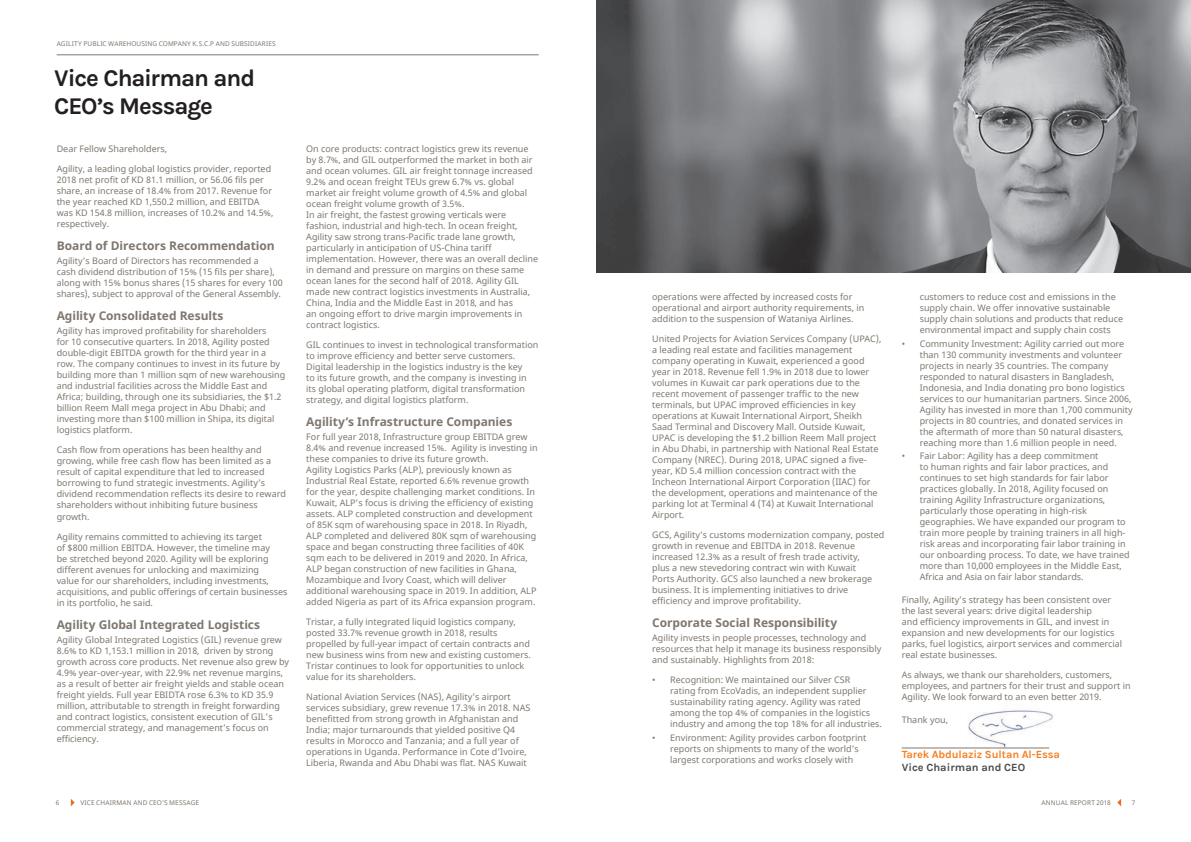
<style>
.page{position:relative;width:1191px;height:842px;background:#fff}
.page>*{position:absolute;margin:0;border:0;box-sizing:border-box;transform-origin:0 0}
.t1{font:700 24px/28px "Karla";letter-spacing:-.045em;color:#231f20}
.t2{font:700 12px "Noto Sans";letter-spacing:-.005em;color:#7f776f}
.t3{font:700 11px "Karla";letter-spacing:-.01em;color:#f58023}
.t4{font:700 11px "Karla";color:#4b4c4d}
.t5{font:9px/11px "Noto Sans";color:#7f776f}
.t6{font:6.5px "Noto Sans";letter-spacing:.015em;color:#7f776f}
</style>
<div class="page">
<svg style="left:1117px;top:799px;width:4px;height:7px"></svg>
<svg style="left:71px;top:799px;width:4px;height:7px"></svg>
<hr style="left:57px;top:55px;width:482px;height:1px;background:#7f776f">
<img style="left:597px;top:0;width:594px;height:272px">
<img style="left:960px;top:709px;width:93px;height:40px">
<hr style="left:901px;top:748px;width:148px;height:1px;background:#7f776f">
<p class="t6" style="left:57px;top:39px;width:221px">AGILITY PUBLIC WAREHOUSING COMPANY K.S.C.P AND SUBSIDIARIES</p>
<h1 class="t1" style="left:54px;top:64px;width:202px">Vice Chairman and<br>CEO’s Message</h1>
<p class="t5" style="left:57px;top:144px;width:112px">Dear Fellow Shareholders,</p>
<p class="t5" style="left:57px;top:164px;width:218px">Agility, a leading global logistics provider, reported 2018 net profit of KD 81.1 million, or 56.06 fils per share, an increase of 18.4% from 2017. Revenue for the year reached KD 1,550.2 million, and EBITDA was KD 154.8 million, increases of 10.2% and 14.5%, respectively.</p>
<h2 class="t2" style="left:57px;top:237px;width:219px">Board of Directors Recommendation</h2>
<p class="t5" style="left:57px;top:256px;width:228px">Agility’s Board of Directors has recommended a<br>cash dividend distribution of 15% (15 fils per share), along with 15% bonus shares (15 shares for every 100 shares), subject to approval of the General Assembly.</p>
<h2 class="t2" style="left:57px;top:307px;width:168px">Agility Consolidated Results</h2>
<p class="t5" style="left:57px;top:326px;width:230px">Agility has improved profitability for shareholders<br>for 10 consecutive quarters. In 2018, Agility posted double-digit EBITDA growth for the third year in a row. The company continues to invest in its future by building more than 1 million sqm of new warehousing and industrial facilities across the Middle East and Africa; building, through one its subsidiaries, the $1.2 billion Reem Mall mega project in Abu Dhabi; and investing more than $100 million in Shipa, its digital logistics platform.</p>
<p class="t5" style="left:57px;top:444px;width:231px">Cash flow from operations has been healthy and growing, while free cash flow has been limited as a result of capital expenditure that led to increased borrowing to fund strategic investments. Agility’s dividend recommendation reflects its desire to reward shareholders without inhibiting future business growth.</p>
<p class="t5" style="left:57px;top:531px;width:232px">Agility remains committed to achieving its target<br>of $800 million EBITDA. However, the timeline may<br>be stretched beyond 2020. Agility will be exploring different avenues for unlocking and maximizing<br>value for our shareholders, including investments, acquisitions, and public offerings of certain businesses in its portfolio, he said.</p>
<h2 class="t2" style="left:57px;top:616px;width:205px">Agility Global Integrated Logistics</h2>
<p class="t5" style="left:57px;top:634px;width:234px">Agility Global Integrated Logistics (GIL) revenue grew 8.6% to KD 1,153.1 million in 2018, driven by strong growth across core products. Net revenue also grew by 4.9% year-over-year, with 22.9% net revenue margins, as a result of better air freight yields and stable ocean freight yields. Full year EBIDTA rose 6.3% to KD 35.9 million, attributable to strength in freight forwarding and contract logistics, consistent execution of GIL’s commercial strategy, and management’s focus on efficiency.</p>
<p class="t5" style="left:306px;top:144px;width:233px">On core products: contract logistics grew its revenue by 8.7%, and GIL outperformed the market in both air and ocean volumes. GIL air freight tonnage increased 9.2% and ocean freight TEUs grew 6.7% vs. global market air freight volume growth of 4.5% and global ocean freight volume growth of 3.5%.<br>In air freight, the fastest growing verticals were fashion, industrial and high-tech. In ocean freight, Agility saw strong trans-Pacific trade lane growth, particularly in anticipation of US-China tariff implementation. However, there was an overall decline in demand and pressure on margins on these same ocean lanes for the second half of 2018. Agility GIL made new contract logistics investments in Australia, China, India and the Middle East in 2018, and has<br>an ongoing effort to drive margin improvements in contract logistics.</p>
<p class="t5" style="left:306px;top:340px;width:234px">GIL continues to invest in technological transformation to improve efficiency and better serve customers.<br>Digital leadership in the logistics industry is the key<br>to its future growth, and the company is investing in its global operating platform, digital transformation strategy, and digital logistics platform.</p>
<h2 class="t2" style="left:306px;top:413px;width:207px">Agility’s Infrastructure Companies</h2>
<p class="t5" style="left:306px;top:432px;width:233px">For full year 2018, Infrastructure group EBITDA grew 8.4% and revenue increased 15%. Agility is investing in these companies to drive its future growth.<br>Agility Logistics Parks (ALP), previously known as Industrial Real Estate, reported 6.6% revenue growth for the year, despite challenging market conditions. In Kuwait, ALP’s focus is driving the efficiency of existing assets. ALP completed construction and development of 85K sqm of warehousing space in 2018. In Riyadh, ALP completed and delivered 80K sqm of warehousing space and began constructing three facilities of 40K sqm each to be delivered in 2019 and 2020. In Africa, ALP began construction of new facilities in Ghana, Mozambique and Ivory Coast, which will deliver additional warehousing space in 2019. In addition, ALP added Nigeria as part of its Africa expansion program.</p>
<p class="t5" style="left:306px;top:617px;width:226px">Tristar, a fully integrated liquid logistics company, posted 33.7% revenue growth in 2018, results propelled by full-year impact of certain contracts and new business wins from new and existing customers.<br>Tristar continues to look for opportunities to unlock value for its shareholders.</p>
<p class="t5" style="left:306px;top:692px;width:226px">National Aviation Services (NAS), Agility’s airport services subsidiary, grew revenue 17.3% in 2018. NAS benefitted from strong growth in Afghanistan and India; major turnarounds that yielded positive Q4 results in Morocco and Tanzania; and a full year of operations in Uganda. Performance in Cote d’Ivoire, Liberia, Rwanda and Abu Dhabi was flat. NAS Kuwait</p>
<p class="t5" style="left:652px;top:292px;width:214px">operations were affected by increased costs for operational and airport authority requirements, in addition to the suspension of Wataniya Airlines.</p>
<p class="t5" style="left:652px;top:334px;width:231px">United Projects for Aviation Services Company (UPAC), a leading real estate and facilities management company operating in Kuwait, experienced a good year in 2018. Revenue fell 1.9% in 2018 due to lower volumes in Kuwait car park operations due to the recent movement of passenger traffic to the new terminals, but UPAC improved efficiencies in key operations at Kuwait International Airport, Sheikh Saad Terminal and Discovery Mall. Outside Kuwait, UPAC is developing the $1.2 billion Reem Mall project in Abu Dhabi, in partnership with National Real Estate Company (NREC). During 2018, UPAC signed a five&shy;year, KD 5.4 million concession contract with the Incheon International Airport Corporation (IIAC) for the development, operations and maintenance of the parking lot at Terminal 4 (T4) at Kuwait International Airport.</p>
<p class="t5" style="left:652px;top:530px;width:234px">GCS, Agility’s customs modernization company, posted growth in revenue and EBITDA in 2018. Revenue increased 12.3% as a result of fresh trade activity,<br>plus a new stevedoring contract win with Kuwait<br>Ports Authority. GCS also launched a new brokerage business. It is implementing initiatives to drive efficiency and improve profitability.</p>
<h2 class="t2" style="left:652px;top:615px;width:186px">Corporate Social Responsibility</h2>
<p class="t5" style="left:652px;top:633px;width:231px">Agility invests in people processes, technology and resources that help it manage its business responsibly and sustainably. Highlights from 2018:</p>
<p class="t5" style="left:670px;top:675px;width:213px;text-indent:-18px">• Recognition: We maintained our Silver CSR<br>rating from EcoVadis, an independent supplier sustainability rating agency. Agility was rated among the top 4% of companies in the logistics industry and among the top 18% for all industries.</p>
<p class="t5" style="left:670px;top:732px;width:198px;text-indent:-18px">• Environment: Agility provides carbon footprint reports on shipments to many of the world’s largest corporations and works closely with</p>
<p class="t5" style="left:919px;top:292px;width:205px">customers to reduce cost and emissions in the supply chain. We offer innovative sustainable supply chain solutions and products that reduce environmental impact and supply chain costs</p>
<p class="t5" style="left:919px;top:338px;width:214px;text-indent:-18px">• Community Investment: Agility carried out more than 130 community investments and volunteer projects in nearly 35 countries. The company responded to natural disasters in Bangladesh, Indonesia, and India donating pro bono logistics services to our humanitarian partners. Since 2006, Agility has invested in more than 1,700 community projects in 80 countries, and donated services in the aftermath of more than 50 natural disasters, reaching more than 1.6 million people in need.</p>
<p class="t5" style="left:919px;top:451px;width:211px;text-indent:-18px">• Fair Labor: Agility has a deep commitment<br>to human rights and fair labor practices, and continues to set high standards for fair labor practices globally. In 2018, Agility focused on training Agility Infrastructure organizations, particularly those operating in high-risk geographies. We have expanded our program to train more people by training trainers in all high&shy;risk areas and incorporating fair labor training in our onboarding process. To date, we have trained more than 10,000 employees in the Middle East, Africa and Asia on fair labor standards.</p>
<p class="t5" style="left:901px;top:594px;width:222px">Finally, Agility’s strategy has been consistent over the last several years: drive digital leadership<br>and efficiency improvements in GIL, and invest in expansion and new developments for our logistics parks, fuel logistics, airport services and commercial real estate businesses.</p>
<p class="t5" style="left:901px;top:669px;width:230px;line-height:11.3px">As always, we thank our shareholders, customers, employees, and partners for their trust and support in<br>Agility. We look forward to an even better 2019.</p>
<p class="t5" style="left:901px;top:715px;width:48px">Thank you,</p>
<p class="t3" style="left:901px;top:748px;width:160px">Tarek Abdulaziz Sultan Al-Essa</p>
<p class="t4" style="left:901px;top:761px;width:125px">Vice Chairman and CEO</p>
<p class="t6" style="left:80px;top:798px;width:120px">VICE CHAIRMAN AND CEO’S MESSAGE</p>
<p class="t6" style="left:1041px;top:798px;width:71px">ANNUAL REPORT 2018</p>
<p class="t6" style="left:56px;top:798px;width:5px">6</p>
<p class="t6" style="left:1131px;top:798px;width:5px">7</p>
</div>
